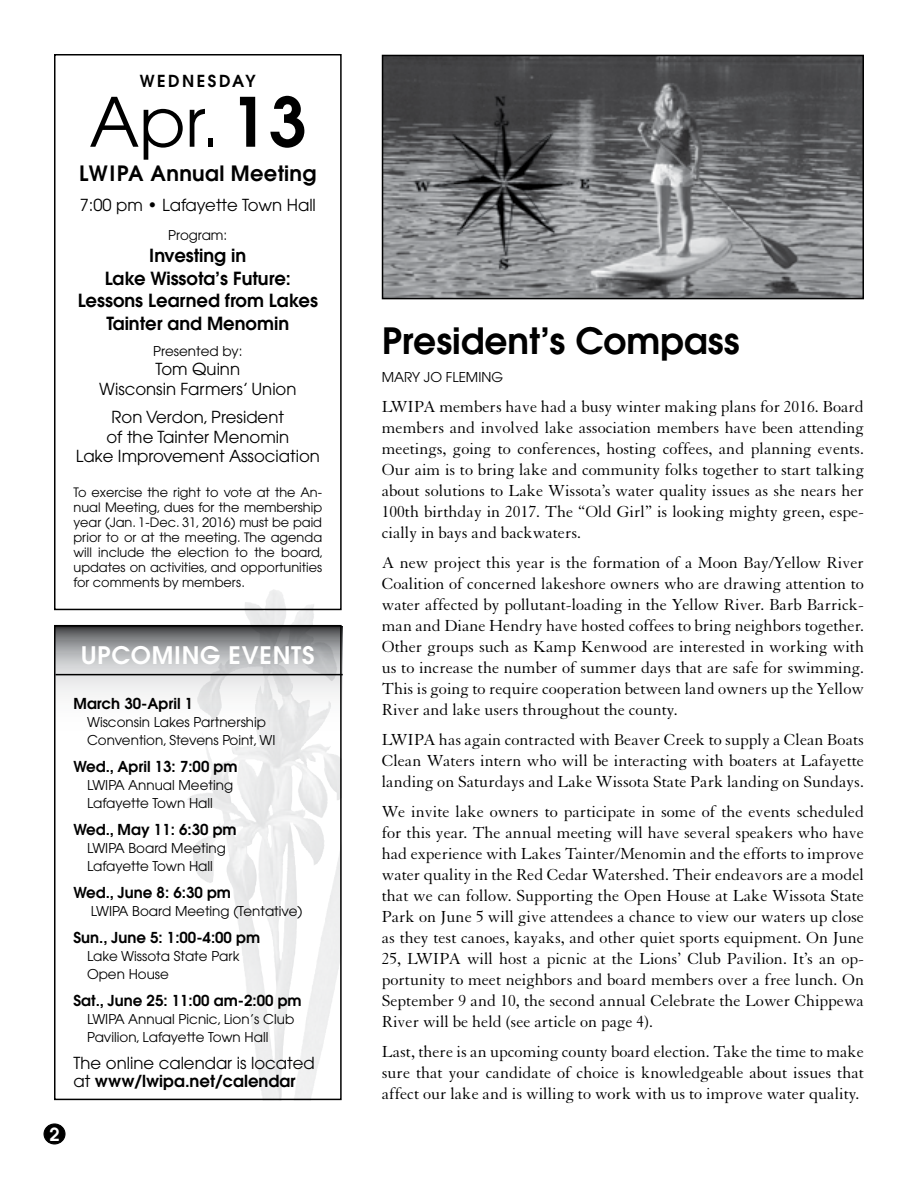
<style>
.page{position:relative;width:918px;height:1188px;background:#fff}
.page>*{position:absolute;margin:0;border:0;box-sizing:border-box;transform-origin:0 0}
.t1{font:67.5px "Avant Garde";color:#000}
.t2{font:600 36px "Avant Garde";color:#000}
.t3{font:600 24px "Avant Garde";letter-spacing:.03em;color:#fff}
.t4{font:600 21px "Avant Garde";letter-spacing:.015em;color:#000}
.t5{font:600 18px/22.5px "Avant Garde";color:#000;text-align:center}
.t6{font:600 18px "Avant Garde";color:#fff}
.t7{font:17.4px/21px "Granjon";color:#000;text-align:justify}
.t8{font:16.5px/19.5px "Avant Garde";color:#000;text-align:center}
.t9{font:600 16.5px "Avant Garde";letter-spacing:.15em;color:#000}
.t10{font:600 15px "Avant Garde";color:#000}
.t11{font:13.5px/18px "Avant Garde";color:#000}
.t12{font:12.9px/15px "Avant Garde";color:#000;text-align:justify}
.s1{font-weight:600}
</style>
<div class="page">
<img style="left:385px;top:58px;width:476px;height:238px">
<div style="left:382px;top:55px;width:482px;height:244px;border:2px solid #000"></div>
<svg style="left:57px;top:626px;width:286px;height:275px"></svg>
<div style="left:54px;top:54px;width:288px;height:556px;border:2px solid #000"></div>
<div style="left:44px;top:1124px;width:21px;height:20px;background:#000;border-radius:50%"></div>
<div style="left:44px;top:1123px;width:22px;height:21px;border:1px solid #000;border-radius:50%"></div>
<img style="left:406px;top:87px;width:194px;height:190px">
<hr style="left:55px;top:674px;width:288px;height:1px;background:#000">
<img style="left:197px;top:590px;width:76px;height:128px">
<div style="left:54px;top:625px;width:288px;height:475px;border:2px solid #000"></div>
<p class="t9" style="left:140px;top:70px;width:118px">WEDNESDAY</p>
<h1 class="t1" style="left:89px;top:82px;width:218px">Apr. <span class="s1">13</span></h1>
<p class="t4" style="left:79px;top:160px;width:239px">LWIPA Annual Meeting</p>
<p class="t8" style="left:80px;top:195px;width:238px">7:00 pm • Lafayette Town Hall</p>
<p class="t11" style="left:168px;top:226px;width:61px">Program:</p>
<p class="t5" style="left:78px;top:244px;width:242px">Investing in<br>Lake Wissota’s Future:<br>Lessons Learned from Lakes<br>Tainter and Menomin</p>
<p class="t11" style="left:153px;top:342px;width:91px">Presented by:</p>
<p class="t8" style="left:99px;top:359px;width:199px">Tom Quinn<br>Wisconsin Farmers’ Union</p>
<p class="t8" style="left:76px;top:407px;width:246px">Ron Verdon, President<br>of the Tainter Menomin<br>Lake Improvement Association</p>
<p class="t12" style="left:74px;top:484px;width:252px">To exercise the right to vote at the An&shy;nual Meeting, dues for the membership year (Jan. 1-Dec. 31, 2016) must be paid prior to or at the meeting. The agenda will include the election to the board, updates on activities, and opportunities for comments by members.</p>
<h3 class="t3" style="left:81px;top:639px;width:235px">UPCOMING EVENTS</h3>
<p class="t10" style="left:74px;top:693px;width:121px">March 30-April 1</p>
<p class="t11" style="left:87px;top:713px;width:190px">Wisconsin Lakes Partnership<br>Convention, Stevens Point, WI</p>
<p class="t10" style="left:74px;top:756px;width:166px">Wed., April 13: 7:00 pm</p>
<p class="t11" style="left:87px;top:776px;width:148px">LWIPA Annual Meeting<br>Lafayette Town Hall</p>
<p class="t10" style="left:74px;top:819px;width:165px">Wed., May 11: 6:30 pm</p>
<p class="t11" style="left:87px;top:839px;width:140px">LWIPA Board Meeting<br>Lafayette Town Hall</p>
<p class="t10" style="left:74px;top:882px;width:159px">Wed., June 8: 6:30 pm</p>
<p class="t11" style="left:91px;top:902px;width:213px">LWIPA Board Meeting (Tentative)</p>
<p class="t10" style="left:74px;top:927px;width:188px">Sun., June 5: 1:00-4:00 pm</p>
<p class="t11" style="left:87px;top:947px;width:154px">Lake Wissota State Park<br>Open House</p>
<p class="t10" style="left:74px;top:990px;width:230px">Sat., June 25: 11:00 am-2:00 pm</p>
<p class="t11" style="left:87px;top:1010px;width:209px">LWIPA Annual Picnic, Lion’s Club<br>Pavilion, Lafayette Town Hall</p>
<p class="t8" style="left:74px;top:1054px;width:243px;line-height:18px;text-align:left">The online calendar is located at <span class="s1">www/lwipa.net/calendar</span></p>
<p class="t6" style="left:50px;top:1123px;width:12px">2</p>
<h2 class="t2" style="left:382px;top:317px;width:359px">President’s Compass</h2>
<p class="t11" style="left:382px;top:368px;width:123px">MARY JO FLEMING</p>
<p class="t7" style="left:382px;top:397px;width:484px">LWIPA members have had a busy winter making plans for 2016. Board members and involved lake association members have been attending meetings, going to conferences, hosting coffees, and planning events.<br>Our aim is to bring lake and community folks together to start talking about solutions to Lake Wissota’s water quality issues as she nears her 100th birthday in 2017. The “Old Girl” is looking mighty green, espe&shy;cially in bays and backwaters.</p>
<p class="t7" style="left:382px;top:553px;width:484px">A new project this year is the formation of a Moon Bay/Yellow River Coalition of concerned lakeshore owners who are drawing attention to water affected by pollutant-loading in the Yellow River. Barb Barrick&shy;man and Diane Hendry have hosted coffees to bring neighbors together.<br>Other groups such as Kamp Kenwood are interested in working with us to increase the number of summer days that are safe for swimming.<br>This is going to require cooperation between land owners up the Yellow River and lake users throughout the county.</p>
<p class="t7" style="left:382px;top:730px;width:484px">LWIPA has again contracted with Beaver Creek to supply a Clean Boats Clean Waters intern who will be interacting with boaters at Lafayette landing on Saturdays and Lake Wissota State Park landing on Sundays.</p>
<p class="t7" style="left:382px;top:802px;width:484px">We invite lake owners to participate in some of the events scheduled for this year. The annual meeting will have several speakers who have had experience with Lakes Tainter/Menomin and the efforts to improve water quality in the Red Cedar Watershed. Their endeavors are a model that we can follow. Supporting the Open House at Lake Wissota State Park on June 5 will give attendees a chance to view our waters up close as they test canoes, kayaks, and other quiet sports equipment. On June 25, LWIPA will host a picnic at the Lions’ Club Pavilion. It’s an op&shy;portunity to meet neighbors and board members over a free lunch. On September 9 and 10, the second annual Celebrate the Lower Chippewa River will be held (see article on page 4).</p>
<p class="t7" style="left:382px;top:1042px;width:484px">Last, there is an upcoming county board election. Take the time to make sure that your candidate of choice is knowledgeable about issues that affect our lake and is willing to work with us to improve water quality.</p>
</div>
